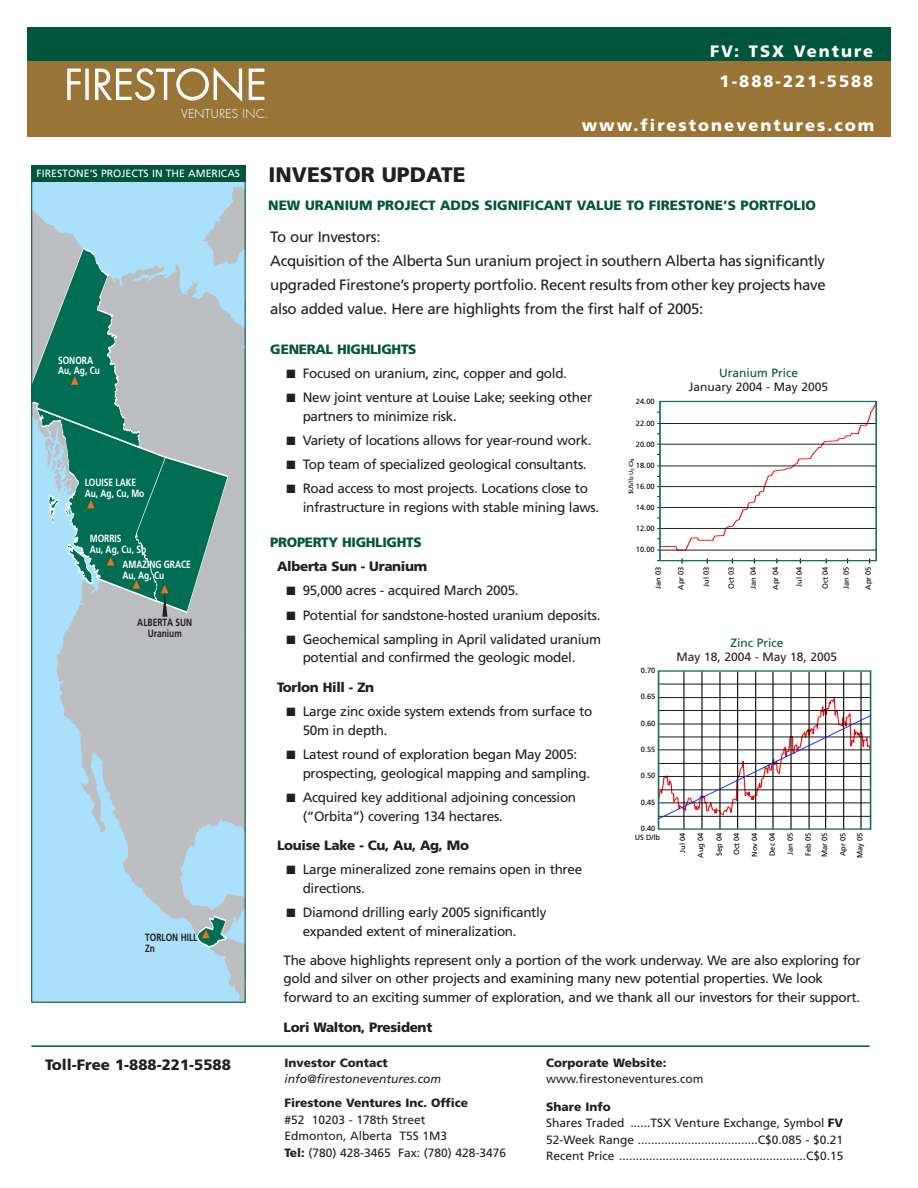
<style>
.page{position:relative;width:918px;height:1188px;background:#fff}
.page>*{position:absolute;margin:0;border:0;box-sizing:border-box;transform-origin:0 0}
.t1{font:45px "Futura T Light";letter-spacing:-.005em;color:#fff}
.t2{font:900 21px "Frutiger";color:#231f20}
.t3{font:900 16.5px/30px "Frutiger";letter-spacing:.12em;color:#fff;text-align:center}
.t4{font:15px/24px "Frutiger";letter-spacing:-.02em;color:#231f20}
.t5{font:900 15px "Frutiger";color:#231f20}
.t6{font:13.5px/18.8px "Frutiger";letter-spacing:-.02em;color:#231f20}
.t7{font:900 13.5px "Frutiger";letter-spacing:-.025em;color:#231f20}
.t8{font:900 13.5px "Frutiger";color:#00553d}
.t9{font:900 13.5px "Frutiger";letter-spacing:-.025em;color:#00553d}
.t10{font:13.5px "Futura T Light";color:#fff}
.t11{font:12px/16.5px "Frutiger";color:#231f20}
.t12{font:900 12px "Frutiger";color:#231f20}
.t13{font:italic 12px "Frutiger";color:#231f20}
.t14{font:12px "Frutiger";color:#00553d}
.t15{font:700 10.5px/10.5px "Frutiger";color:#fff;scale:.8 1}
.t16{font:10.5px "Frutiger";color:#fff}
.t17{font:700 10.5px/10.5px "Frutiger";color:#231f20;scale:.8 1}
.t18{font:7.5px/8.9px "Frutiger";color:#000;text-align:center}
.t19{font:6px "Frutiger";color:#000}
.s1{font-weight:900}
</style>
<div class="page">
<div style="left:27px;top:27px;width:864px;height:36px;background:#00553d"></div>
<div style="left:27px;top:62px;width:864px;height:75px;background:#997437"></div>
<div style="left:32px;top:166px;width:213px;height:836px;background:#aae0f9"></div>
<div style="left:57px;top:617px;width:187px;height:124px;background:#bcbdc0"></div>
<svg style="left:80px;top:741px;width:164px;height:260px"></svg>
<svg style="left:33px;top:186px;width:211px;height:431px"></svg>
<div style="left:31px;top:165px;width:215px;height:838px;border:1px solid #00553d"></div>
<div style="left:31px;top:165px;width:215px;height:17px;background:#00553d"></div>
<hr style="left:684px;top:671px;width:1px;height:158px;background:#000">
<hr style="left:702px;top:671px;width:1px;height:158px;background:#000">
<hr style="left:720px;top:671px;width:1px;height:158px;background:#000">
<hr style="left:737px;top:671px;width:1px;height:158px;background:#000">
<hr style="left:755px;top:671px;width:1px;height:158px;background:#000">
<hr style="left:773px;top:671px;width:1px;height:158px;background:#000">
<hr style="left:791px;top:672px;width:1px;height:157px;background:#000">
<hr style="left:809px;top:672px;width:1px;height:157px;background:#000">
<hr style="left:825px;top:671px;width:1px;height:158px;background:#000">
<hr style="left:843px;top:671px;width:1px;height:158px;background:#000">
<hr style="left:861px;top:671px;width:1px;height:158px;background:#000">
<hr style="left:659px;top:684px;width:212px;height:1px;background:#000">
<div style="left:658px;top:670px;width:213px;height:160px;border:1px solid #17705c"></div>
<svg style="left:657px;top:697px;width:214px;height:123px"></svg>
<svg style="left:657px;top:404px;width:218px;height:147px"></svg>
<div style="left:659px;top:401px;width:218px;height:160px;border:1px solid #17705c"></div>
<hr style="left:31px;top:1045px;width:839px;height:2px;background:#00553d">
<h1 class="t1" style="left:64px;top:66px;width:204px">FIRESTONE</h1>
<p class="t10" style="left:181px;top:108px;width:88px">VENTURES INC.</p>
<p class="t16" style="left:37px;top:169px;width:205px">FIRESTONE’S PROJECTS IN THE AMERICAS</p>
<h2 class="t2" style="left:268px;top:166px;width:199px">INVESTOR UPDATE</h2>
<p class="t3" style="left:710px;top:37px;width:165px">FV: TSX Venture<br>1-888-221-5588</p>
<p class="t3" style="left:582px;top:112px;width:294px">www.firestoneventures.com</p>
<p class="t8" style="left:268px;top:200px;width:549px">NEW URANIUM PROJECT ADDS SIGNIFICANT VALUE TO FIRESTONE’S PORTFOLIO</p>
<p class="t15" style="left:58px;top:355px;width:54px">SONORA<br>Au, Ag, Cu</p>
<p class="t15" style="left:85px;top:478px;width:76px">LOUISE LAKE<br>Au, Ag, Cu, Mo</p>
<p class="t15" style="left:90px;top:534px;width:72px">MORRIS<br>Au, Ag, Cu, Sb</p>
<p class="t15" style="left:122px;top:560px;width:87px">AMAZING GRACE<br>Au, Ag, Cu</p>
<p class="t17" style="left:137px;top:618px;width:70px;text-align:center">ALBERTA SUN<br>Uranium</p>
<p class="t17" style="left:145px;top:933px;width:67px">TORLON HILL<br>Zn</p>
<p class="t5" style="left:45px;top:1059px;width:187px">Toll-Free 1-888-221-5588</p>
<p class="t4" style="left:270px;top:225px;width:557px">To our Investors:<br>Acquisition of the Alberta Sun uranium project in southern Alberta has significantly upgraded Firestone’s property portfolio. Recent results from other key projects have also added value. Here are highlights from the first half of 2005:</p>
<p class="t9" style="left:270px;top:344px;width:148px">GENERAL HIGHLIGHTS</p>
<p class="t6" style="left:286px;top:365px;width:282px">■ Focused on uranium, zinc, copper and gold.</p>
<p class="t6" style="left:303px;top:389px;width:291px;text-indent:-16px">■ New joint venture at Louise Lake; seeking other partners to minimize risk.</p>
<p class="t6" style="left:286px;top:432px;width:307px">■ Variety of locations allows for year-round work.</p>
<p class="t6" style="left:286px;top:456px;width:302px">■ Top team of specialized geological consultants.</p>
<p class="t6" style="left:303px;top:480px;width:298px;text-indent:-16px">■ Road access to most projects. Locations close to infrastructure in regions with stable mining laws.</p>
<p class="t9" style="left:270px;top:537px;width:153px">PROPERTY HIGHLIGHTS</p>
<p class="t7" style="left:277px;top:561px;width:152px">Alberta Sun - Uranium</p>
<p class="t6" style="left:286px;top:582px;width:234px">■ 95,000 acres - acquired March 2005.</p>
<p class="t6" style="left:286px;top:606px;width:316px">■ Potential for sandstone-hosted uranium deposits.</p>
<p class="t6" style="left:303px;top:631px;width:300px;text-indent:-16px">■ Geochemical sampling in April validated uranium potential and confirmed the geologic model.</p>
<p class="t7" style="left:277px;top:682px;width:99px">Torlon Hill - Zn</p>
<p class="t6" style="left:303px;top:703px;width:291px;text-indent:-16px">■ Large zinc oxide system extends from surface to<br>50m in depth.</p>
<p class="t6" style="left:303px;top:746px;width:289px;text-indent:-16px">■ Latest round of exploration began May 2005: prospecting, geological mapping and sampling.</p>
<p class="t6" style="left:303px;top:789px;width:275px;text-indent:-16px">■ Acquired key additional adjoining concession (“Orbita”) covering 134 hectares.</p>
<p class="t7" style="left:277px;top:840px;width:194px">Louise Lake - Cu, Au, Ag, Mo</p>
<p class="t6" style="left:303px;top:861px;width:281px;text-indent:-16px">■ Large mineralized zone remains open in three directions.</p>
<p class="t6" style="left:303px;top:904px;width:245px;text-indent:-16px">■ Diamond drilling early 2005 significantly expanded extent of mineralization.</p>
<p class="t18" style="left:636px;top:397px;width:20px">24.00</p>
<p class="t18" style="left:636px;top:419px;width:20px">22.00</p>
<p class="t18" style="left:636px;top:440px;width:20px">20.00</p>
<p class="t19" style="left:629px;top:494px;width:38px;rotate:-90deg">$US/lb U<sub>3</sub> O<sub>8</sub></p>
<p class="t18" style="left:636px;top:462px;width:20px">18.00</p>
<p class="t18" style="left:636px;top:483px;width:20px">16.00</p>
<p class="t18" style="left:636px;top:504px;width:20px">14.00</p>
<p class="t18" style="left:636px;top:524px;width:20px">12.00</p>
<p class="t18" style="left:636px;top:546px;width:20px">10.00</p>
<p class="t18" style="left:654px;top:589px;width:24px;rotate:-90deg">Jan 03</p>
<p class="t14" style="left:719px;top:368px;width:81px">Uranium Price</p>
<p class="t11" style="left:689px;top:379px;width:141px">January 2004 - May 2005</p>
<p class="t18" style="left:677px;top:590px;width:25px;rotate:-90deg">Apr 03</p>
<p class="t18" style="left:702px;top:587px;width:22px;rotate:-90deg">Jul 03</p>
<p class="t18" style="left:727px;top:589px;width:24px;rotate:-90deg">Oct 03</p>
<p class="t18" style="left:749px;top:589px;width:24px;rotate:-90deg">Jan 04</p>
<p class="t18" style="left:772px;top:590px;width:25px;rotate:-90deg">Apr 04</p>
<p class="t18" style="left:795px;top:587px;width:22px;rotate:-90deg">Jul 04</p>
<p class="t18" style="left:821px;top:589px;width:24px;rotate:-90deg">Oct 04</p>
<p class="t18" style="left:843px;top:589px;width:24px;rotate:-90deg">Jan 05</p>
<p class="t18" style="left:864px;top:590px;width:25px;rotate:-90deg">Apr 05</p>
<p class="t18" style="left:641px;top:666px;width:16px">0.70</p>
<p class="t18" style="left:641px;top:693px;width:16px">0.65</p>
<p class="t18" style="left:641px;top:719px;width:16px">0.60</p>
<p class="t18" style="left:641px;top:746px;width:16px">0.55</p>
<p class="t18" style="left:641px;top:772px;width:16px">0.50</p>
<p class="t18" style="left:641px;top:798px;width:16px">0.45</p>
<p class="t18" style="left:635px;top:824px;width:27px">0.40<br>US D/lb</p>
<p class="t14" style="left:730px;top:638px;width:55px">Zinc Price</p>
<p class="t11" style="left:677px;top:650px;width:162px">May 18, 2004 - May 18, 2005</p>
<p class="t18" style="left:679px;top:853px;width:22px;rotate:-90deg">Jul 04</p>
<p class="t18" style="left:697px;top:858px;width:27px;rotate:-90deg">Aug 04</p>
<p class="t18" style="left:715px;top:856px;width:24px;rotate:-90deg">Sep 04</p>
<p class="t18" style="left:733px;top:855px;width:24px;rotate:-90deg">Oct 04</p>
<p class="t18" style="left:751px;top:857px;width:26px;rotate:-90deg">Nov 04</p>
<p class="t18" style="left:768px;top:856px;width:25px;rotate:-90deg">Dec 04</p>
<p class="t18" style="left:786px;top:855px;width:24px;rotate:-90deg">Jan 05</p>
<p class="t18" style="left:801px;top:857px;width:26px;line-height:16.2px;text-align:left;rotate:-90deg">Feb 05<br>Mar 05</p>
<p class="t18" style="left:839px;top:856px;width:25px;rotate:-90deg">Apr 05</p>
<p class="t18" style="left:856px;top:858px;width:27px;rotate:-90deg">May 05</p>
<p class="t6" style="left:283px;top:952px;width:579px">The above highlights represent only a portion of the work underway. We are also exploring for gold and silver on other projects and examining many new potential properties. We look forward to an exciting summer of exploration, and we thank all our investors for their support.</p>
<p class="t7" style="left:283px;top:1022px;width:150px">Lori Walton, President</p>
<p class="t12" style="left:284px;top:1058px;width:105px">Investor Contact</p>
<p class="t13" style="left:284px;top:1074px;width:158px">info@firestoneventures.com</p>
<p class="t12" style="left:284px;top:1098px;width:185px">Firestone Ventures Inc. Office</p>
<p class="t11" style="left:284px;top:1112px;width:223px">#52 10203 - 178th Street<br>Edmonton, Alberta T5S 1M3<br><span class="s1">Tel:</span> (780) 428-3465 Fax: (780) 428-3476</p>
<p class="t12" style="left:546px;top:1058px;width:122px">Corporate Website:</p>
<p class="t11" style="left:546px;top:1072px;width:159px">www.firestoneventures.com</p>
<p class="t11" style="left:546px;top:1099px;width:299px"><span class="s1">Share Info<br></span>Shares Traded ......TSX Venture Exchange, Symbol <span class="s1">FV </span>52-Week Range ....................................C$0.085 - $0.21<br>Recent Price ........................................................C$0.15</p>
</div>
